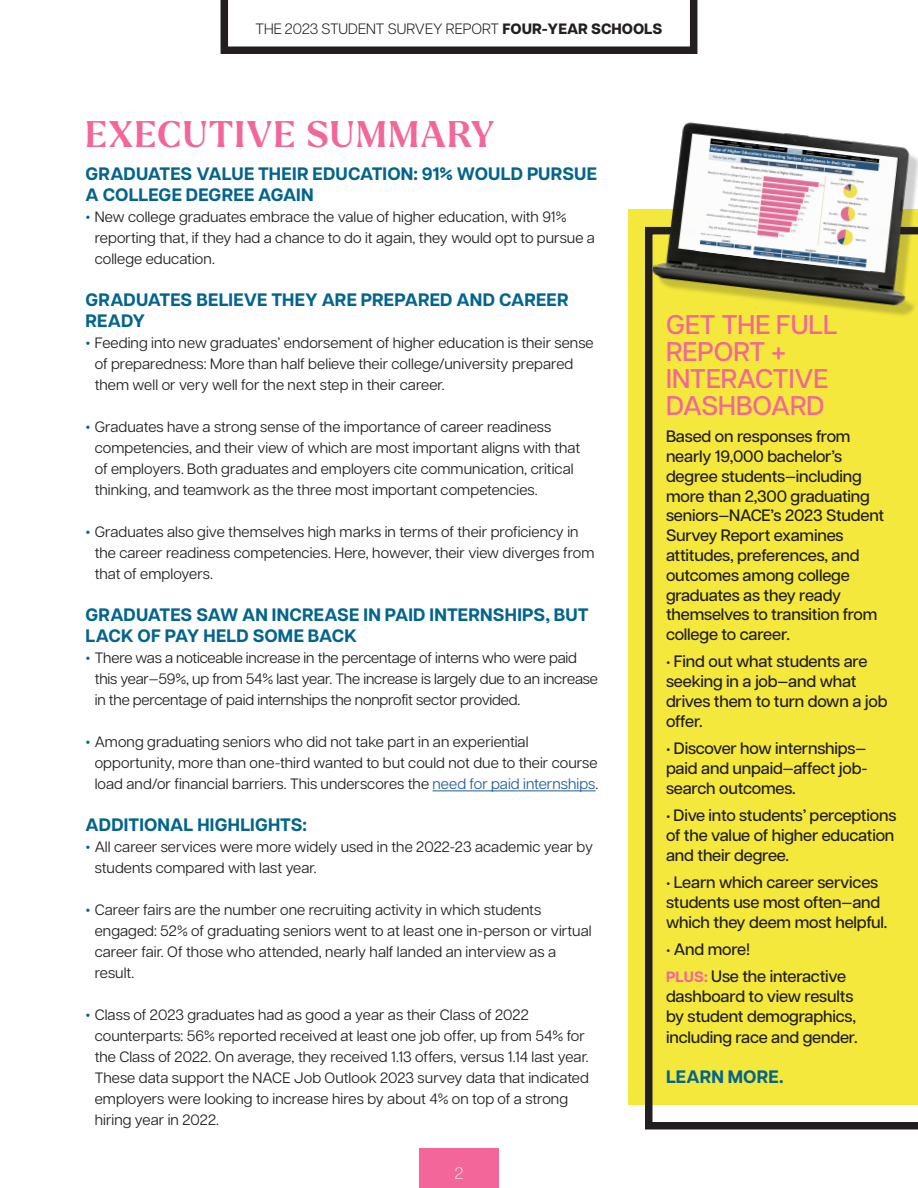
<style>
.page{position:relative;width:918px;height:1188px;background:#fff}
.page>*{position:absolute;margin:0;border:0;box-sizing:border-box;transform-origin:0 0}
.Head{font:700 36px "Larken";letter-spacing:.05em;color:#f26699}
.t1{font:500 27px/27px "Articulat CF";color:#f26699}
.subhead{font:700 18px/21px "Articulat CF";letter-spacing:.01em;color:#03658c}
.t2{font:500 16.5px/19.8px "Articulat CF";letter-spacing:-.01em;color:#231f20}
.t3{font:200 16.5px "Articulat CF";color:#fff}
.body{font:15px/21px "Articulat CF";letter-spacing:.005em;color:#231f20}
.t4{font:300 15px "Articulat CF";color:#231f20}
.s1{font-weight:800}
.s2{font-weight:800;font-size:18px;color:#03658c}
.s3{color:#215e9e}
.s4{font-weight:700;font-size:15px;color:#f26699}
</style>
<div class="page">
<hr style="left:433px;top:790px;width:163px;height:1px;background:#215e9e">
<svg style="left:221px;top:0;width:476px;height:54px"></svg>
<div style="left:419px;top:1148px;width:80px;height:40px;background:#f26699"></div>
<div style="left:628px;top:210px;width:290px;height:895px;background:#f4e83d"></div>
<svg style="left:645px;top:346px;width:273px;height:784px"></svg>
<img style="left:634px;top:122px;width:284px;height:224px">
<img style="left:695px;top:138px;width:188px;height:133px">
<p class="t4" style="left:255px;top:18px;width:409px">THE 2023 STUDENT SURVEY REPORT <span class="s1">FOUR-YEAR SCHOOLS</span></p>
<p class="Head" style="left:86px;top:111px;width:410px">EXECUTIVE SUMMARY</p>
<p class="subhead" style="left:86px;top:163px;width:513px">GRADUATES VALUE THEIR EDUCATION: 91% WOULD PURSUE<br>A COLLEGE DEGREE AGAIN</p>
<p class="body" style="left:95px;top:205px;width:502px;text-indent:-9px"><span class="s2">•</span> New college graduates embrace the value of higher education, with 91% reporting that, if they had a chance to do it again, they would opt to pursue a college education.</p>
<p class="subhead" style="left:86px;top:289px;width:485px">GRADUATES BELIEVE THEY ARE PREPARED AND CAREER<br>READY</p>
<p class="body" style="left:95px;top:331px;width:500px;text-indent:-9px"><span class="s2">•</span> Feeding into new graduates’ endorsement of higher education is their sense of preparedness: More than half believe their college/university prepared them well or very well for the next step in their career.</p>
<p class="body" style="left:95px;top:415px;width:487px;text-indent:-9px"><span class="s2">•</span> Graduates have a strong sense of the importance of career readiness competencies, and their view of which are most important aligns with that of employers. Both graduates and employers cite communication, critical thinking, and teamwork as the three most important competencies.</p>
<p class="body" style="left:95px;top:520px;width:501px;text-indent:-9px"><span class="s2">•</span> Graduates also give themselves high marks in terms of their proficiency in the career readiness competencies. Here, however, their view diverges from that of employers.</p>
<p class="subhead" style="left:86px;top:604px;width:505px">GRADUATES SAW AN INCREASE IN PAID INTERNSHIPS, BUT<br>LACK OF PAY HELD SOME BACK</p>
<p class="body" style="left:95px;top:646px;width:505px;text-indent:-9px"><span class="s2">•</span> There was a noticeable increase in the percentage of interns who were paid this year—59%, up from 54% last year. The increase is largely due to an increase in the percentage of paid internships the nonprofit sector provided.</p>
<p class="body" style="left:95px;top:730px;width:505px;text-indent:-9px"><span class="s2">•</span> Among graduating seniors who did not take part in an experiential opportunity, more than one-third wanted to but could not due to their course load and/or financial barriers. This underscores the <span class="s3">need for paid internships</span>.</p>
<p class="subhead" style="left:86px;top:814px;width:223px">ADDITIONAL HIGHLIGHTS:</p>
<p class="body" style="left:95px;top:835px;width:500px;text-indent:-9px"><span class="s2">•</span> All career services were more widely used in the 2022-23 academic year by students compared with last year.</p>
<p class="body" style="left:95px;top:898px;width:498px;text-indent:-9px"><span class="s2">•</span> Career fairs are the number one recruiting activity in which students engaged: 52% of graduating seniors went to at least one in-person or virtual career fair. Of those who attended, nearly half landed an interview as a result.</p>
<p class="body" style="left:95px;top:1003px;width:496px;text-indent:-9px"><span class="s2">•</span> Class of 2023 graduates had as good a year as their Class of 2022 counterparts: 56% reported received at least one job offer, up from 54% for the Class of 2022. On average, they received 1.13 offers, versus 1.14 last year.<br>These data support the NACE Job Outlook 2023 survey data that indicated employers were looking to increase hires by about 4% on top of a strong hiring year in 2022.</p>
<p class="t3" style="left:455px;top:1162px;width:10px">2</p>
<p class="t1" style="left:666px;top:310px;width:173px">GET THE FULL<br>REPORT +<br>INTERACTIVE<br>DASHBOARD</p>
<p class="t2" style="left:666px;top:426px;width:220px">Based on responses from nearly 19,000 bachelor’s degree students—including more than 2,300 graduating seniors—NACE’s 2023 Student<br>Survey Report examines attitudes, preferences, and outcomes among college graduates as they ready themselves to transition from college to career.</p>
<p class="t2" style="left:666px;top:651px;width:223px">• Find out what students are seeking in a job—and what drives them to turn down a job offer.</p>
<p class="t2" style="left:666px;top:738px;width:203px;text-align:justify">• Discover how internships— paid and unpaid—affect job&shy;search outcomes.</p>
<p class="t2" style="left:666px;top:805px;width:232px">• Dive into students’ perceptions of the value of higher education and their degree.</p>
<p class="t2" style="left:666px;top:871px;width:223px">• Learn which career services students use most often—and which they deem most helpful.</p>
<p class="t2" style="left:666px;top:938px;width:86px">• And more!</p>
<p class="t2" style="left:666px;top:966px;width:192px"><span class="s4">PLUS:</span> Use the interactive dashboard to view results by student demographics,</p>
<p class="t2" style="left:666px;top:1027px;width:193px">including race and gender.</p>
<p class="subhead" style="left:666px;top:1066px;width:119px">LEARN MORE.</p>
</div>
